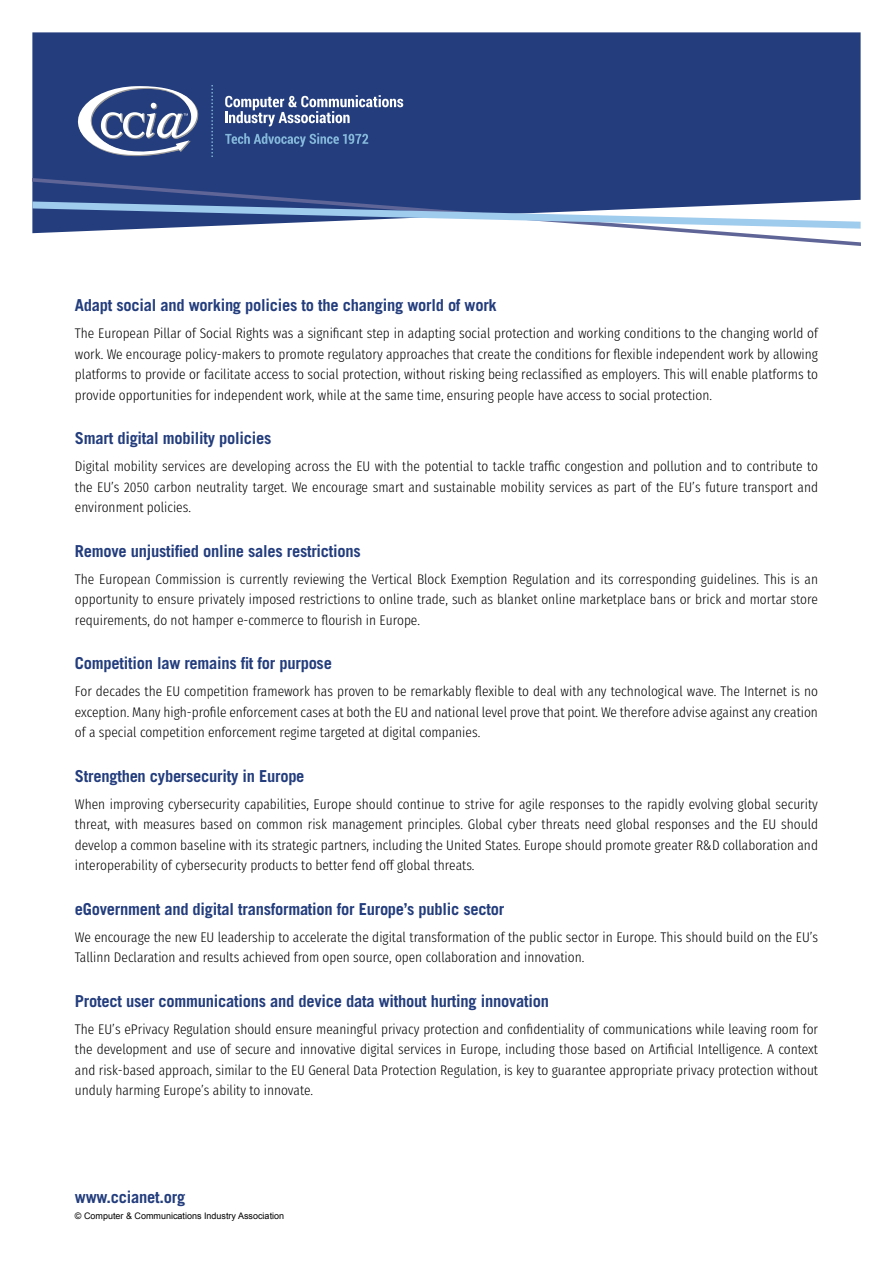
<style>
.page{position:relative;width:893px;height:1263px;background:#fff}
.page>*{position:absolute;margin:0;border:0;box-sizing:border-box;transform-origin:0 0}
.t1{font:700 16.5px "Trade Gothic";letter-spacing:-.015em;color:#233d7d}
.t2{font:300 13.95px/20.5px "Fira Sans Condensed";color:#000;text-align:justify}
.t3{font:9px "Arial";color:#000}
</style>
<div class="page">
<div style="left:32px;top:32px;width:829px;height:143px;background:#233d7d"></div>
<svg style="left:32px;top:175px;width:829px;height:71px"></svg>
<svg style="left:32px;top:201px;width:829px;height:28px"></svg>
<svg style="left:60px;top:85px;width:140px;height:82px"></svg>
<svg style="left:211px;top:85px;width:2px;height:72px"></svg>
<svg style="left:225px;top:95px;width:178px;height:31px"></svg>
<svg style="left:225px;top:133px;width:143px;height:14px"></svg>
<p class="t1" style="left:75px;top:295px;width:423px">Adapt social and working policies to the changing world of work</p>
<p class="t2" style="left:75px;top:322px;width:745px">The European Pillar of Social Rights was a significant step in adapting social protection and working conditions to the changing world of work. We encourage policy-makers to promote regulatory approaches that create the conditions for flexible independent work by allowing platforms to provide or facilitate access to social protection, without risking being reclassified as employers. This will enable platforms to provide opportunities for independent work, while at the same time, ensuring people have access to social protection.</p>
<p class="t1" style="left:75px;top:428px;width:198px">Smart digital mobility policies</p>
<p class="t2" style="left:75px;top:455px;width:745px">Digital mobility services are developing across the EU with the potential to tackle traffic congestion and pollution and to contribute to the EU’s 2050 carbon neutrality target. We encourage smart and sustainable mobility services as part of the EU’s future transport and environment policies.</p>
<p class="t1" style="left:75px;top:541px;width:287px">Remove unjustified online sales restrictions</p>
<p class="t2" style="left:75px;top:567px;width:745px">The European Commission is currently reviewing the Vertical Block Exemption Regulation and its corresponding guidelines. This is an opportunity to ensure privately imposed restrictions to online trade, such as blanket online marketplace bans or brick and mortar store requirements, do not hamper e-commerce to flourish in Europe.</p>
<p class="t1" style="left:75px;top:653px;width:259px">Competition law remains fit for purpose</p>
<p class="t2" style="left:75px;top:679px;width:744px">For decades the EU competition framework has proven to be remarkably flexible to deal with any technological wave. The Internet is no exception. Many high-profile enforcement cases at both the EU and national level prove that point. We therefore advise against any creation of a special competition enforcement regime targeted at digital companies.</p>
<p class="t1" style="left:75px;top:765px;width:231px">Strengthen cybersecurity in Europe</p>
<p class="t2" style="left:75px;top:792px;width:745px">When improving cybersecurity capabilities, Europe should continue to strive for agile responses to the rapidly evolving global security threat, with measures based on common risk management principles. Global cyber threats need global responses and the EU should develop a common baseline with its strategic partners, including the United States. Europe should promote greater R&amp;D collaboration and interoperability of cybersecurity products to better fend off global threats.</p>
<p class="t1" style="left:75px;top:898px;width:431px">eGovernment and digital transformation for Europe’s public sector</p>
<p class="t2" style="left:75px;top:925px;width:745px">We encourage the new EU leadership to accelerate the digital transformation of the public sector in Europe. This should build on the EU’s<br>Tallinn Declaration and results achieved from open source, open collaboration and innovation.</p>
<p class="t1" style="left:75px;top:990px;width:476px">Protect user communications and device data without hurting innovation</p>
<p class="t2" style="left:75px;top:1017px;width:745px">The EU’s ePrivacy Regulation should ensure meaningful privacy protection and confidentiality of communications while leaving room for the development and use of secure and innovative digital services in Europe, including those based on Artificial Intelligence. A context and risk-based approach, similar to the EU General Data Protection Regulation, is key to guarantee appropriate privacy protection without unduly harming Europe’s ability to innovate.</p>
<p class="t1" style="left:75px;top:1187px;width:112px">www.ccianet.org</p>
<p class="t3" style="left:75px;top:1210px;width:211px">© Computer &amp; Communications Industry Association</p>
</div>
